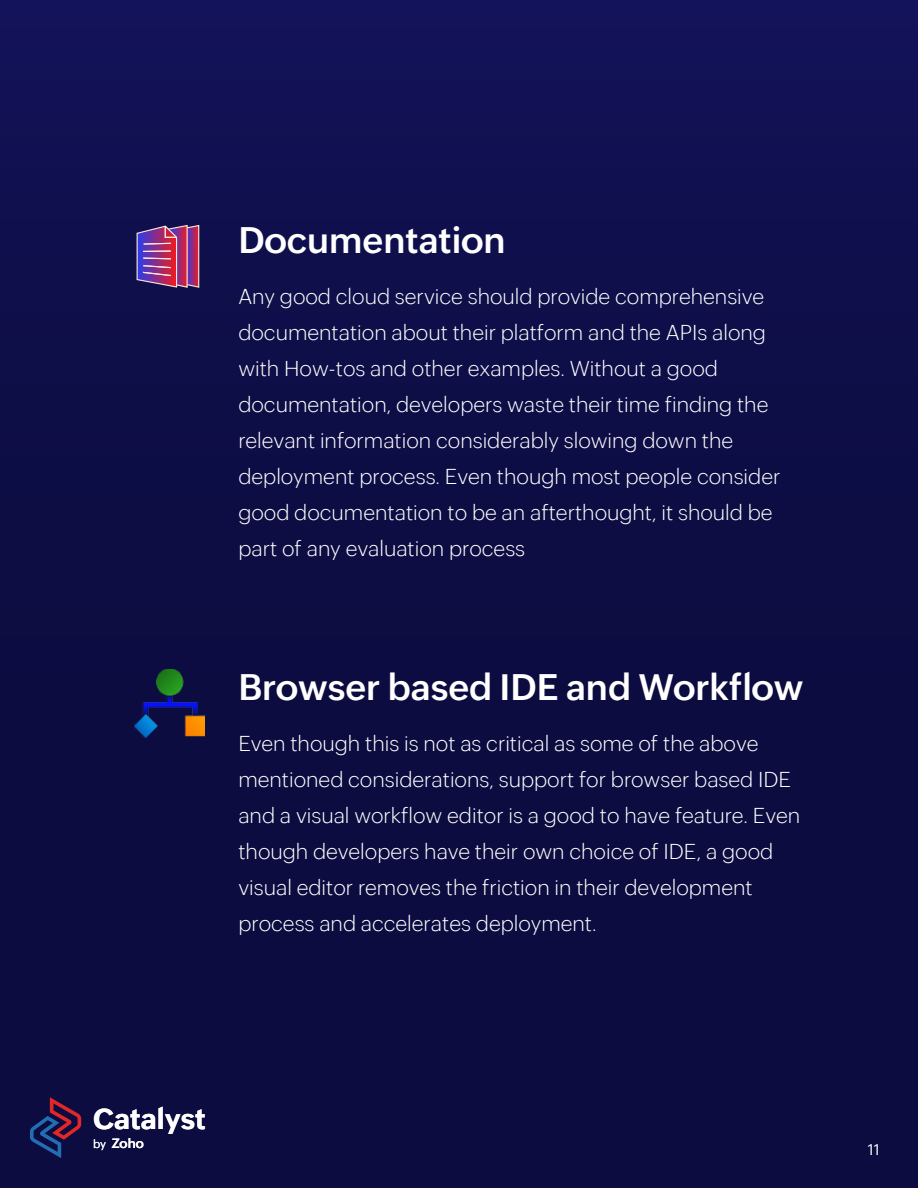
<style>
.page{position:relative;width:918px;height:1188px;background:#fff}
.page>*{position:absolute;margin:0;border:0;box-sizing:border-box;transform-origin:0 0}
.t1{font:600 36px "Zoho Puvi";color:#fff}
.t2{font:700 28.65px "Zoho Puvi";color:#fff}
.t3{font:300 21px/36px "Zoho Puvi";color:#fff}
.t4{font:15px "Zoho Puvi";color:#fff}
.t5{font:600 13.2px "Zoho Puvi";color:#fff}
.s1{font-weight:400;font-size:11.4px}
</style>
<div class="page">
<div style="left:0;top:0;width:918px;height:1188px;background:linear-gradient(to bottom,#111152,#0a0b3a)"></div>
<img style="left:134px;top:669px;width:71px;height:69px">
<svg style="left:136px;top:224px;width:64px;height:65px;background:#934282"></svg>
<svg style="left:30px;top:1097px;width:51px;height:61px;background:#2c1d4c"></svg>
<h1 class="t1" style="left:238px;top:213px;width:269px">Documentation</h1>
<p class="t3" style="left:238px;top:277px;width:544px">Any good cloud service should provide comprehensive documentation about their platform and the APIs along with How-tos and other examples. Without a good documentation, developers waste their time finding the relevant information considerably slowing down the deployment process. Even though most people consider good documentation to be an afterthought, it should be part of any evaluation process</p>
<h1 class="t1" style="left:238px;top:660px;width:567px">Browser based IDE and Workflow</h1>
<p class="t3" style="left:238px;top:724px;width:563px">Even though this is not as critical as some of the above mentioned considerations, support for browser based IDE and a visual workflow editor is a good to have feature. Even though developers have their own choice of IDE, a good visual editor removes the friction in their development process and accelerates deployment.</p>
<h2 class="t2" style="left:93px;top:1097px;width:114px">Catalyst</h2>
<p class="t5" style="left:93px;top:1133px;width:52px"><span class="s1">by</span> Zoho</p>
<p class="t4" style="left:868px;top:1138px;width:13px">11</p>
</div>
